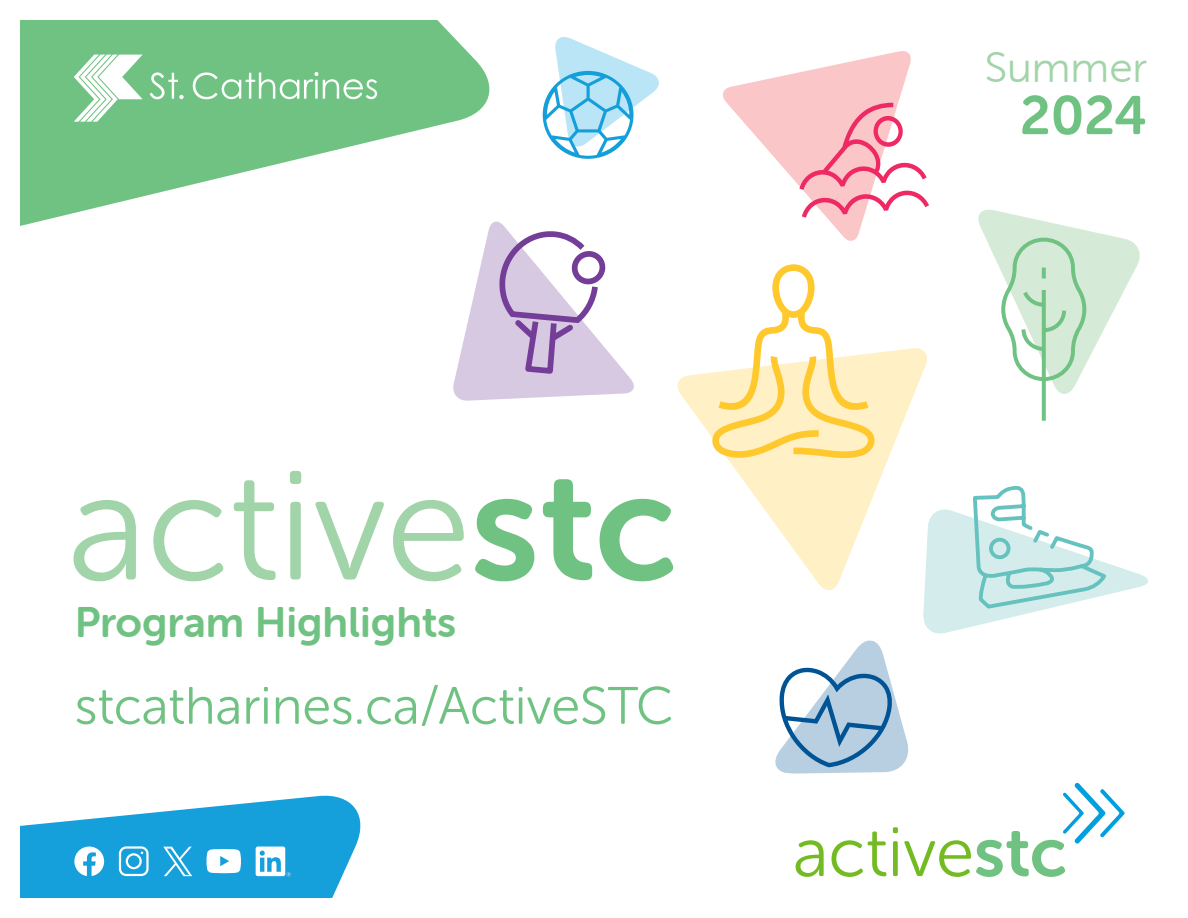
<style>
.page{position:relative;width:1188px;height:918px;background:#fff}
.page>*{position:absolute;margin:0;border:0;box-sizing:border-box;transform-origin:0 0}
.t1{font:154.5px "Museo Sans Rounded 300";color:#a2d4a9}
.t2{font:54px "Museo Sans Rounded 700";color:#6fc282}
.t3{font:52.5px "Museo Sans Rounded 300";color:#6fc282}
.t4{font:42.75px "Museo Sans Rounded 700";color:#6fc282}
.t5{font:42.75px "Museo Sans Rounded 300";color:#a2d4a9}
.s1{font-family:"Museo Sans Rounded 700";color:#6fc282}
</style>
<div class="page">
<svg style="left:20px;top:20px;width:478px;height:206px;fill:#6fc282"></svg>
<svg style="left:150px;top:72px;width:34px;height:27px"></svg>
<svg style="left:193px;top:72px;width:184px;height:27px"></svg>
<svg style="left:74px;top:55px;width:69px;height:67px"></svg>
<svg style="left:543px;top:37px;width:116px;height:122px"></svg>
<svg style="left:723px;top:51px;width:206px;height:190px"></svg>
<svg style="left:453px;top:222px;width:181px;height:179px"></svg>
<svg style="left:678px;top:348px;width:249px;height:242px"></svg>
<svg style="left:712px;top:264px;width:163px;height:194px"></svg>
<svg style="left:978px;top:210px;width:162px;height:211px"></svg>
<svg style="left:775px;top:640px;width:134px;height:134px"></svg>
<svg style="left:923px;top:475px;width:225px;height:159px"></svg>
<svg style="left:20px;top:795px;width:341px;height:103px"></svg>
<svg style="left:796px;top:840px;width:28px;height:37px"></svg>
<svg style="left:831px;top:832px;width:55px;height:45px"></svg>
<svg style="left:893px;top:827px;width:5px;height:49px"></svg>
<svg style="left:904px;top:783px;width:221px;height:94px"></svg>
<p class="t1" style="left:68px;top:443px;width:610px">active<span class="s1">stc</span></p>
<p class="t4" style="left:75px;top:598px;width:383px">Program Highlights</p>
<p class="t3" style="left:75px;top:677px;width:600px">stcatharines.ca/ActiveSTC</p>
<p class="t5" style="left:985px;top:44px;width:164px">Summer</p>
<p class="t2" style="left:1020px;top:85px;width:129px">2024</p>
</div>
